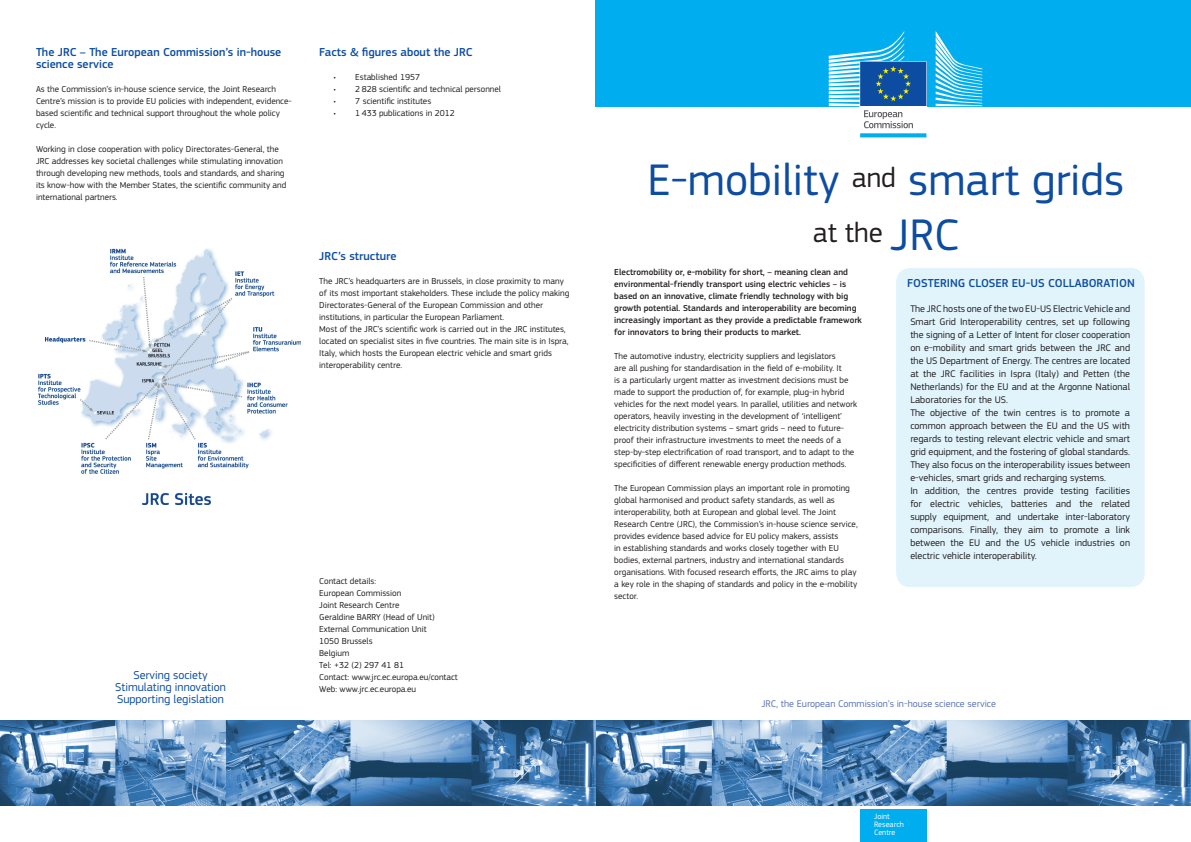
<style>
.page{position:relative;width:1191px;height:842px;background:#fff}
.page>*{position:absolute;margin:0;border:0;box-sizing:border-box;transform-origin:0 0}
.t1{font:46px "PF Square Sans Pro";color:#0d4da1}
.t2{font:28.8px "PF Square Sans Pro";color:#231f20}
.t3{font:500 12px/12px "PF Square Sans Pro";color:#0d4da1}
.t4{font:12px/12px "PF Square Sans Pro";color:#0d4da1;text-align:center}
.t5{font:10px/13px "PF Square Sans Pro";color:#231f20}
.t6{font:10px "PF Square Sans Pro";color:#5b72b7}
.t7{font:9px/12px "PF Square Sans Pro";color:#231f20}
.t8{font:500 9px/12px "PF Square Sans Pro";color:#231f20}
.t9{font:8px/8px "PF Square Sans Pro";color:#fff}
.s1{font-size:46px;color:#0d4da1}
</style>
<div class="page">
<img style="left:0;top:721px;width:1191px;height:85px">
<div style="left:595px;top:0;width:596px;height:106px;background:#00aeef"></div>
<div style="left:860px;top:809px;width:66px;height:33px;background:#00aeef"></div>
<svg style="left:935px;top:31px;width:47px;height:75px"></svg>
<svg style="left:828px;top:31px;width:99px;height:107px"></svg>
<div style="left:896px;top:268px;width:248px;height:319px;background:#e1f4fc;border-radius:14px"></div>
<img style="left:38px;top:248px;width:262px;height:257px">
<h3 class="t3" style="left:36px;top:46px;width:247px">The JRC – The European Commission’s in-house science service</h3>
<p class="t7" style="left:36px;top:83px;width:257px">As the Commission’s in-house science service, the Joint Research Centre’s mission is to provide EU policies with independent, evidence&shy;based scientific and technical support throughout the whole policy cycle.</p>
<p class="t7" style="left:36px;top:143px;width:252px">Working in close cooperation with policy Directorates-General, the JRC addresses key societal challenges while stimulating innovation through developing new methods, tools and standards, and sharing its know-how with the Member States, the scientific community and international partners.</p>
<h3 class="t3" style="left:319px;top:46px;width:155px">Facts &amp; figures about the JRC</h3>
<p class="t7" style="left:333px;top:71px;width:88px">• Established 1957</p>
<p class="t7" style="left:333px;top:83px;width:169px">• 2 828 scientific and technical personnel</p>
<p class="t7" style="left:333px;top:95px;width:99px">• 7 scientific institutes</p>
<p class="t7" style="left:333px;top:107px;width:123px">• 1 433 publications in 2012</p>
<h3 class="t3" style="left:319px;top:250px;width:79px">JRC’s structure</h3>
<p class="t7" style="left:319px;top:275px;width:251px">The JRC’s headquarters are in Brussels, in close proximity to many of its most important stakeholders. These include the policy making Directorates-General of the European Commission and other institutions, in particular the European Parliament.<br>Most of the JRC’s scientific work is carried out in the JRC institutes, located on specialist sites in five countries. The main site is in Ispra, Italy, which hosts the European electric vehicle and smart grids interoperability centre.</p>
<h3 class="t4" style="left:115px;top:669px;width:112px">Serving society<br>Stimulating innovation<br>Supporting legislation</h3>
<p class="t7" style="left:319px;top:575px;width:140px">Contact details:<br>European Commission<br>Joint Research Centre<br>Geraldine BARRY (Head of Unit)<br>External Communication Unit<br>1050 Brussels<br>Belgium<br>Tel: +32 (2) 297 41 81<br>Contact: www.jrc.ec.europa.eu/contact<br>Web: www.jrc.ec.europa.eu</p>
<h1 class="t1" style="left:647px;top:153px;width:478px">E-mobility <sup>and</sup> smart grids</h1>
<h2 class="t2" style="left:813px;top:216px;width:147px">at the <span class="s1">JRC</span></h2>
<p class="t8" style="left:614px;top:266px;width:249px">Electromobility or, e-mobility for short, – meaning clean and environmental-friendly transport using electric vehicles – is based on an innovative, climate friendly technology with big growth potential. Standards and interoperability are becoming increasingly important as they provide a predictable framework for innovators to bring their products to market.</p>
<p class="t7" style="left:614px;top:350px;width:244px">The automotive industry, electricity suppliers and legislators<br>are all pushing for standardisation in the field of e-mobility. It<br>is a particularly urgent matter as investment decisions must be made to support the production of, for example, plug-in hybrid vehicles for the next model years. In parallel, utilities and network operators, heavily investing in the development of ‘intelligent’ electricity distribution systems – smart grids – need to future&shy;proof their infrastructure investments to meet the needs of a step-by-step electrification of road transport, and to adapt to the specificities of different renewable energy production methods.</p>
<p class="t7" style="left:614px;top:482px;width:245px">The European Commission plays an important role in promoting global harmonised and product safety standards, as well as interoperability, both at European and global level. The Joint Research Centre (JRC), the Commission’s in-house science service, provides evidence based advice for EU policy makers, assists<br>in establishing standards and works closely together with EU bodies, external partners, industry and international standards organisations. With focused research efforts, the JRC aims to play a key role in the shaping of standards and policy in the e-mobility sector.</p>
<h3 class="t3" style="left:907px;top:278px;width:229px">FOSTERING CLOSER EU-US COLLABORATION</h3>
<p class="t5" style="left:910px;top:303px;width:221px">The JRC hosts one of the two EU-US Electric Vehicle and Smart Grid Interoperability centres, set up following the signing of a Letter of Intent for closer cooperation on e-mobility and smart grids between the JRC and the US Department of Energy. The centres are located at the JRC facilities in Ispra (Italy) and Petten (the Netherlands) for the EU and at the Argonne National Laboratories for the US.<br>The objective of the twin centres is to promote a common approach between the EU and the US with regards to testing relevant electric vehicle and smart grid equipment, and the fostering of global standards.<br>They also focus on the interoperability issues between e-vehicles, smart grids and recharging systems.<br>In addition, the centres provide testing facilities for electric vehicles, batteries and the related supply equipment, and undertake inter-laboratory comparisons. Finally, they aim to promote a link between the EU and the US vehicle industries on electric vehicle interoperability.</p>
<p class="t6" style="left:761px;top:698px;width:236px">JRC, the European Commission’s in-house science service</p>
<p class="t9" style="left:874px;top:812px;width:31px">Joint<br>Research<br>Centre</p>
</div>
